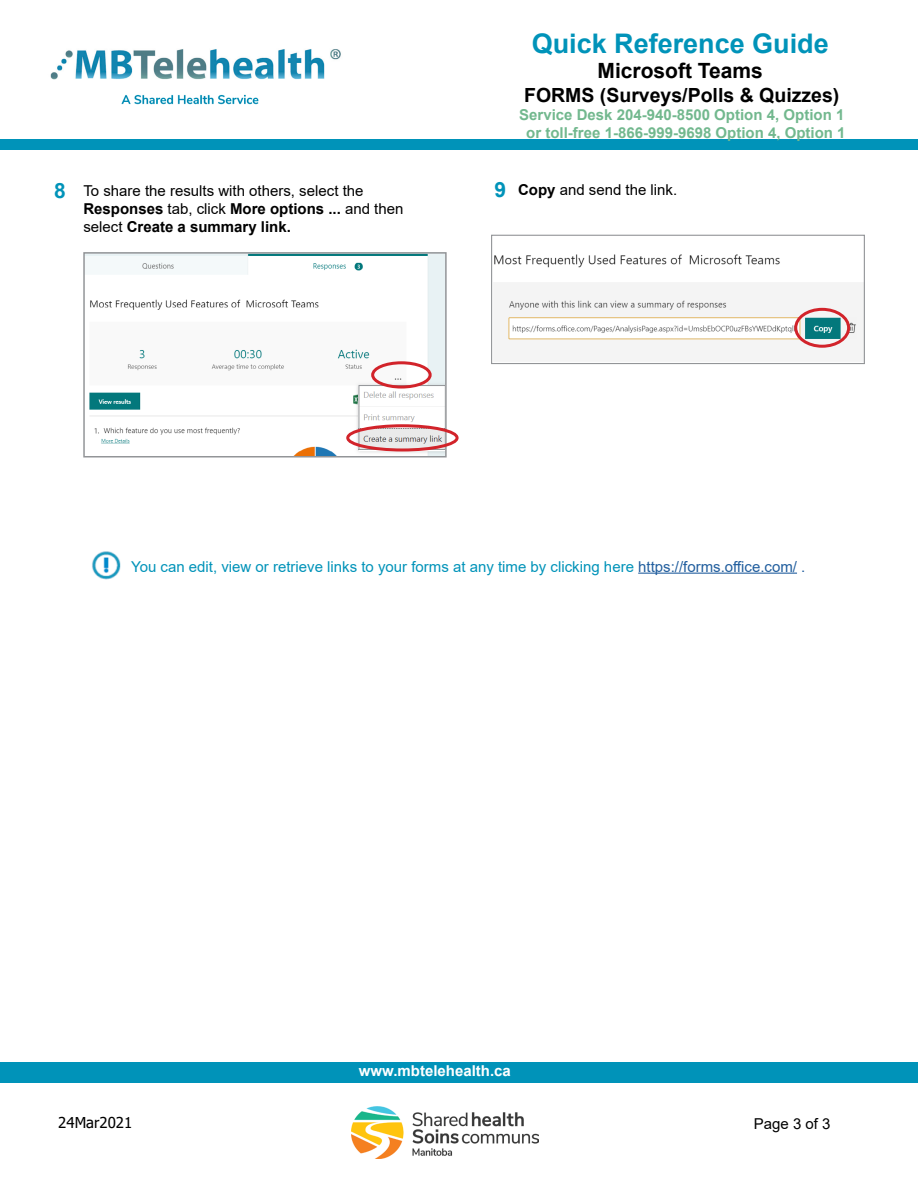
<style>
.page{position:relative;width:918px;height:1188px;background:#fff}
.page>*{position:absolute;margin:0;border:0;box-sizing:border-box;transform-origin:0 0}
.t1{font:700 27px "Arial";color:#0093b9}
.t2{font:700 21px "Arial";color:#000}
.t3{font:700 21px "Arial";color:#0093b9}
.t4{font:700 19.5px "Arial";color:#000}
.t5{font:15px "Arial";color:#0093b9}
.t6{font:700 15px/18px "Arial";color:#72b88e;text-align:center}
.t7{font:15px "Arial";color:#000}
.t8{font:700 15px/18px "Arial";color:#000}
.t9{font:700 15px "Arial";color:#fff}
.t10{font:15px "Tahoma";color:#000}
.s1{font-weight:400}
.s2{font-weight:700}
.s3{color:#215e9e}
</style>
<div class="page">
<div style="left:0;top:139px;width:918px;height:11px;background:#0093b9"></div>
<div style="left:0;top:1062px;width:918px;height:21px;background:#0093b9"></div>
<img style="left:50px;top:49px;width:291px;height:31px">
<img style="left:121px;top:94px;width:138px;height:11px">
<img style="left:351px;top:1106px;width:188px;height:53px">
<img style="left:494px;top:254px;width:369px;height:107px">
<div style="left:491px;top:235px;width:374px;height:129px;border:1px solid #939598"></div>
<div style="left:794px;top:308px;width:56px;height:40px;border:3px solid #d2232a;border-radius:50%"></div>
<img style="left:86px;top:255px;width:358px;height:200px">
<div style="left:83px;top:252px;width:364px;height:206px;border:2px solid #939598"></div>
<img style="left:361px;top:387px;width:83px;height:61px">
<div style="left:359px;top:385px;width:87px;height:65px;border:1px solid #939598"></div>
<div style="left:346px;top:424px;width:113px;height:27px;border:3px solid #d2232a;border-radius:50%"></div>
<div style="left:371px;top:361px;width:61px;height:28px;border:3px solid #d2232a;border-radius:50%"></div>
<hr style="left:638px;top:573px;width:159px;height:1px;background:#215e9e">
<img style="left:92px;top:551px;width:29px;height:29px">
<h1 class="t1" style="left:532px;top:24px;width:299px">Quick Reference Guide</h1>
<h2 class="t2" style="left:598px;top:56px;width:167px">Microsoft Teams</h2>
<h3 class="t4" style="left:524px;top:81px;width:317px">FORMS (Surveys/Polls &amp; Quizzes)</h3>
<p class="t6" style="left:519px;top:106px;width:328px">Service Desk 204-940-8500 Option 4, Option 1 or toll-free 1-866-999-9698 Option 4, Option 1</p>
<p class="t3" style="left:54px;top:176px;width:13px">8</p>
<p class="t7" style="left:83px;top:180px;width:282px">To share the results with others, select the</p>
<p class="t3" style="left:495px;top:175px;width:13px">9</p>
<p class="t8" style="left:83px;top:200px;width:322px">Responses <span class="s1">tab, click</span> More options ... <span class="s1">and then select</span> Create a summary link.</p>
<p class="t7" style="left:518px;top:179px;width:161px"><span class="s2">Copy</span> and send the link.</p>
<p class="t5" style="left:131px;top:556px;width:676px">You can edit, view or retrieve links to your forms at any time by clicking here <span class="s3">https://forms.office.com/ .</span></p>
<p class="t10" style="left:58px;top:1112px;width:75px">24Mar2021</p>
<p class="t9" style="left:359px;top:1060px;width:153px">www.mbtelehealth.ca</p>
<p class="t7" style="left:754px;top:1114px;width:78px">Page 3 of 3</p>
</div>
